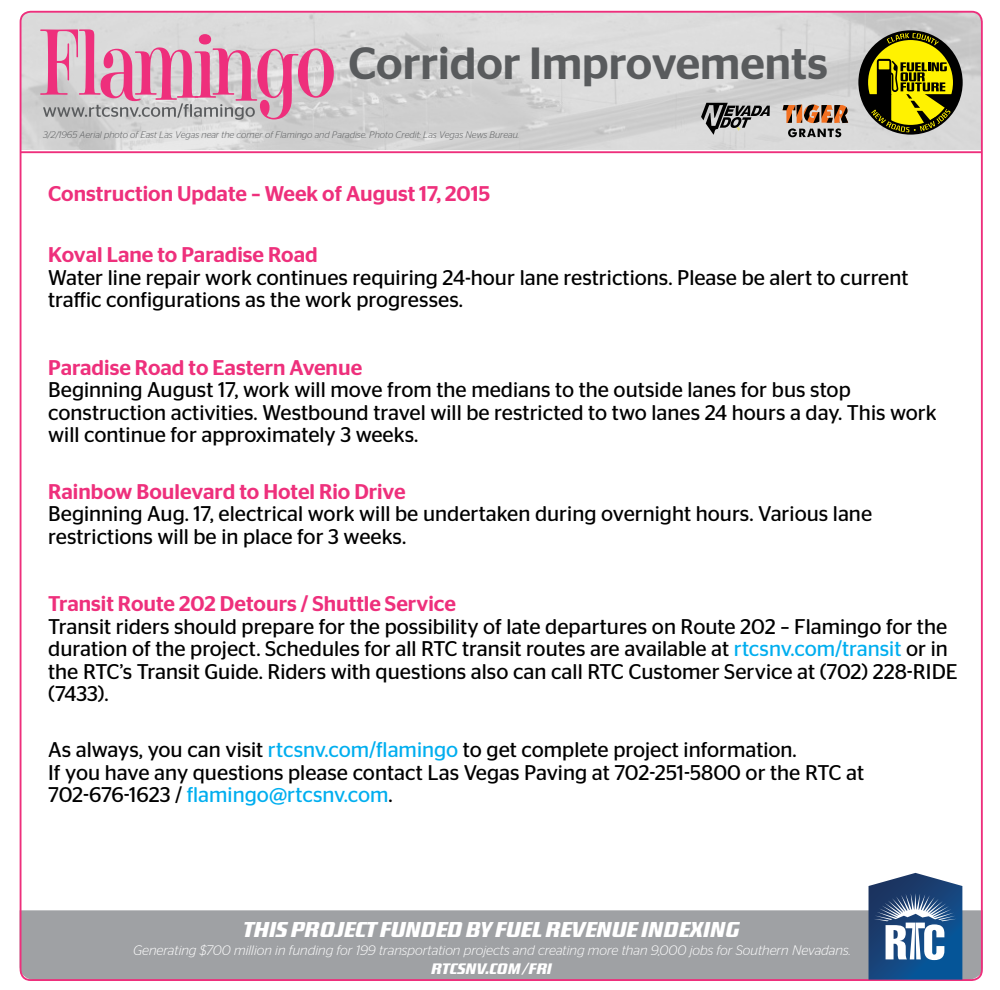
<style>
.page{position:relative;width:1000px;height:990px;background:#fff}
.page>*{position:absolute;margin:0;border:0;box-sizing:border-box;transform-origin:0 0}
.t1{font:500 45px "Stag Sans";color:#595b5d}
.t2{font:21.25px/22.5px "Stag Sans";color:#000}
.t3{font:500 21.25px "Stag Sans";color:#ee307c}
.t4{font:italic 500 21.25px "District OT";color:#fff}
.t5{font:italic 500 15px "District OT";letter-spacing:.01em;color:#fff}
.t6{font:italic 300 13.75px "Stag Sans";color:#fff}
.t7{font:italic 300 9.5px "Stag Sans";color:#595b5d}
.s1{color:#00aeef}
</style>
<div class="page">
<div style="left:20px;top:910px;width:960px;height:71px;background:#9fa1a4"></div>
<img style="left:23px;top:14px;width:957px;height:136px">
<svg style="left:969px;top:10px;width:11px;height:10px"></svg>
<svg style="left:19px;top:10px;width:315px;height:110px;background:#d8aebf"></svg>
<svg style="left:869px;top:873px;width:93px;height:107px"></svg>
<svg style="left:858px;top:30px;width:105px;height:105px;background:#8e892f"></svg>
<svg style="left:701px;top:103px;width:69px;height:31px;background:#888"></svg>
<svg style="left:783px;top:105px;width:65px;height:32px;background:#a28472"></svg>
<hr style="left:21px;top:151px;width:961px;height:2px;background:#ee2f7c">
<h1 class="t1" style="left:349px;top:37px;width:481px">Corridor Improvements</h1>
<p class="t7" style="left:43px;top:130px;width:478px">3/2/1965 Aerial photo of East Las Vegas near the corner of Flamingo and Paradise. Photo Credit: Las Vegas News Bureau.</p>
<p class="t3" style="left:48px;top:181px;width:444px">Construction Update – Week of August 17, 2015</p>
<p class="t3" style="left:48px;top:243px;width:271px">Koval Lane to Paradise Road</p>
<p class="t2" style="left:48px;top:266px;width:862px">Water line repair work continues requiring 24-hour lane restrictions. Please be alert to current traffic configurations as the work progresses.</p>
<p class="t3" style="left:48px;top:355px;width:315px">Paradise Road to Eastern Avenue</p>
<p class="t2" style="left:48px;top:379px;width:890px">Beginning August 17, work will move from the medians to the outside lanes for bus stop construction activities. Westbound travel will be restricted to two lanes 24 hours a day. This work will continue for approximately 3 weeks.</p>
<p class="t3" style="left:48px;top:479px;width:359px">Rainbow Boulevard to Hotel Rio Drive</p>
<p class="t2" style="left:48px;top:502px;width:825px">Beginning Aug. 17, electrical work will be undertaken during overnight hours. Various lane restrictions will be in place for 3 weeks.</p>
<p class="t3" style="left:48px;top:592px;width:409px">Transit Route 202 Detours / Shuttle Service</p>
<p class="t2" style="left:48px;top:615px;width:911px">Transit riders should prepare for the possibility of late departures on Route 202 – Flamingo for the duration of the project. Schedules for all RTC transit routes are available at <span class="s1">rtcsnv.com/transit</span> or in the RTC’s Transit Guide. Riders with questions also can call RTC Customer Service at (702) 228-RIDE (7433).</p>
<p class="t2" style="left:48px;top:739px;width:817px">As always, you can visit <span class="s1">rtcsnv.com/flamingo</span> to get complete project information.<br>If you have any questions please contact Las Vegas Paving at 702-251-5800 or the RTC at<br>702-676-1623 / <span class="s1">flamingo@rtcsnv.com</span>.</p>
<p class="t4" style="left:244px;top:917px;width:498px">THIS PROJECT FUNDED BY FUEL REVENUE INDEXING</p>
<p class="t6" style="left:133px;top:942px;width:719px">Generating $700 million in funding for 199 transportation projects and creating more than 9,000 jobs for Southern Nevadans.</p>
<p class="t5" style="left:432px;top:960px;width:122px">RTCSNV.COM/FRI</p>
</div>
